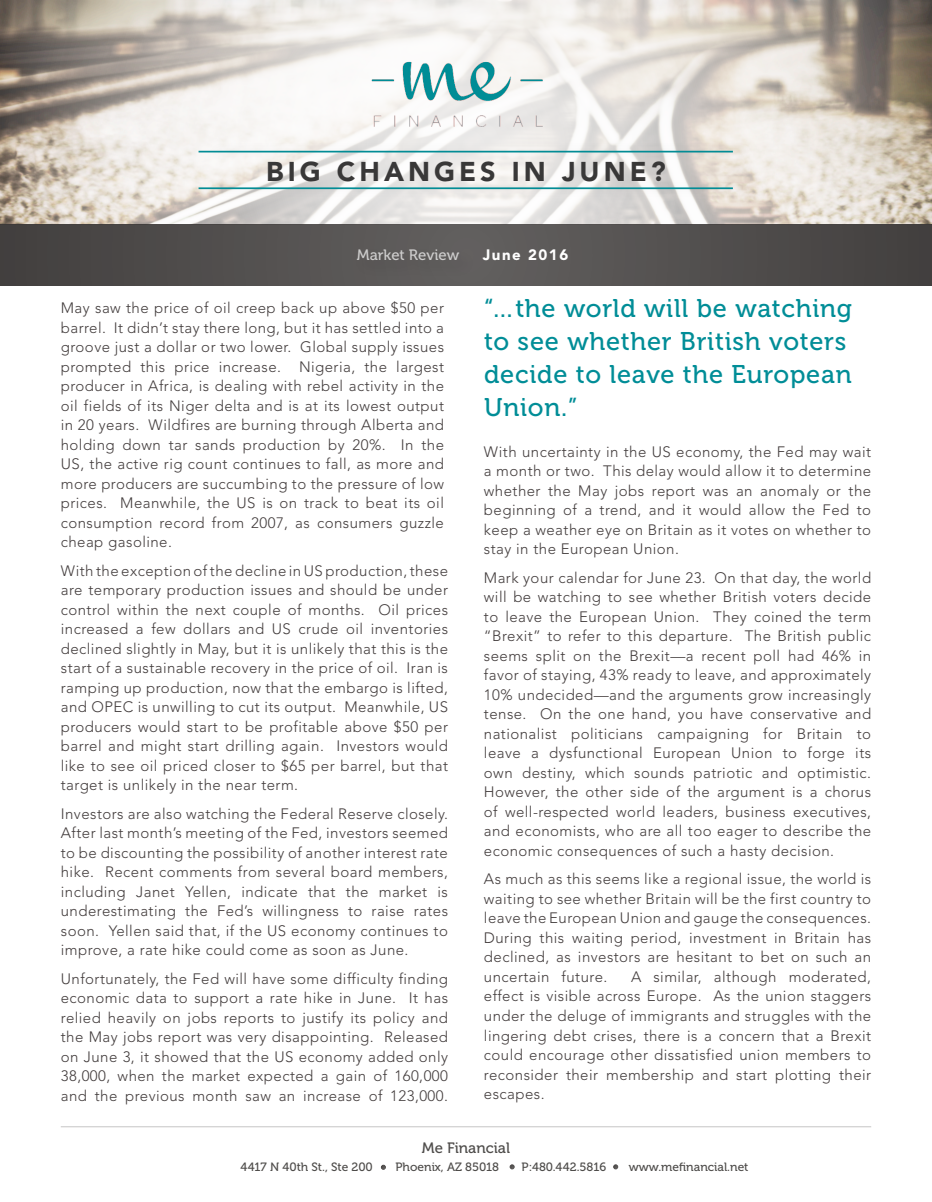
<style>
.page{position:relative;width:932px;height:1202px;background:#fff}
.page>*{position:absolute;margin:0;border:0;box-sizing:border-box;transform-origin:0 0}
.t1{font:900 27px "Avenir LT Std";letter-spacing:.15em;color:#393838}
.t2{font:25.5px/33px "Museo 500";letter-spacing:.03em;color:#008d97}
.t3{font:300 15px/19.5px "Avenir LT Std";letter-spacing:.03em;color:#433d3d;text-align:justify}
.t4{font:15px "Museo 500";color:#fff}
.t5{font:15px "Museo 500";color:#4e4c4a}
.t6{font:900 15px "Avenir LT Std";letter-spacing:.1em;color:#fff}
.t7{font:12px "Museo 500";color:#4e4c4a}
</style>
<div class="page">
<svg style="left:0;top:0;width:932px;height:286px"></svg>
<svg style="left:0;top:224px;width:932px;height:61px;background:#514e4d"></svg>
<div style="left:353px;top:245px;width:124px;height:34px;background:#5d5b5a"></div>
<hr style="left:61px;top:1126px;width:810px;height:1px;background:#3d3b39">
<img style="left:357px;top:41px;width:200px;height:100px">
<div style="left:205px;top:178px;width:552px;height:21px;background:#231f20;opacity:.11"></div>
<hr style="left:198px;top:187px;width:535px;height:2px;background:#028c95">
<div style="left:205px;top:141px;width:552px;height:21px;background:#231f20;opacity:.11"></div>
<hr style="left:198px;top:151px;width:535px;height:1px;background:#028c95">
<svg style="left:381px;top:1164px;width:5px;height:5px"></svg>
<svg style="left:509px;top:1164px;width:5px;height:5px"></svg>
<svg style="left:613px;top:1164px;width:5px;height:5px"></svg>
<p class="t1" style="left:266px;top:155px;width:401px">BIG CHANGES IN JUNE?</p>
<p class="t4" style="left:357px;top:246px;width:104px">Market Review</p>
<p class="t6" style="left:483px;top:246px;width:87px">June 2016</p>
<p class="t3" style="left:61px;top:298px;width:385px">May saw the price of oil creep back up above $50 per barrel. It didn’t stay there long, but it has settled into a groove just a dollar or two lower. Global supply issues prompted this price increase. Nigeria, the largest producer in Africa, is dealing with rebel activity in the oil fields of its Niger delta and is at its lowest output in 20 years. Wildfires are burning through Alberta and holding down tar sands production by 20%. In the US, the active rig count continues to fall, as more and more producers are succumbing to the pressure of low prices. Meanwhile, the US is on track to beat its oil consumption record from 2007, as consumers guzzle cheap gasoline.</p>
<p class="t3" style="left:61px;top:561px;width:389px">With the exception of the decline in US production, these are temporary production issues and should be under control within the next couple of months. Oil prices increased a few dollars and US crude oil inventories declined slightly in May, but it is unlikely that this is the start of a sustainable recovery in the price of oil. Iran is ramping up production, now that the embargo is lifted, and OPEC is unwilling to cut its output. Meanwhile, US producers would start to be profitable above $50 per barrel and might start drilling again. Investors would like to see oil priced closer to $65 per barrel, but that target is unlikely in the near term.</p>
<p class="t3" style="left:61px;top:804px;width:389px">Investors are also watching the Federal Reserve closely.<br>After last month’s meeting of the Fed, investors seemed to be discounting the possibility of another interest rate hike. Recent comments from several board members, including Janet Yellen, indicate that the market is underestimating the Fed’s willingness to raise rates soon. Yellen said that, if the US economy continues to improve, a rate hike could come as soon as June.</p>
<p class="t3" style="left:61px;top:969px;width:389px">Unfortunately, the Fed will have some difficulty finding economic data to support a rate hike in June. It has relied heavily on jobs reports to justify its policy and the May jobs report was very disappointing. Released on June 3, it showed that the US economy added only 38,000, when the market expected a gain of 160,000 and the previous month saw an increase of 123,000.</p>
<p class="t2" style="left:484px;top:292px;width:369px">“…the world will be watching to see whether British voters decide to leave the European<br>Union.”</p>
<p class="t3" style="left:484px;top:442px;width:389px">With uncertainty in the US economy, the Fed may wait a month or two. This delay would allow it to determine whether the May jobs report was an anomaly or the beginning of a trend, and it would allow the Fed to keep a weather eye on Britain as it votes on whether to stay in the European Union.</p>
<p class="t3" style="left:484px;top:568px;width:389px">Mark your calendar for June 23. On that day, the world will be watching to see whether British voters decide to leave the European Union. They coined the term “Brexit” to refer to this departure. The British public seems split on the Brexit—a recent poll had 46% in favor of staying, 43% ready to leave, and approximately 10% undecided—and the arguments grow increasingly tense. On the one hand, you have conservative and nationalist politicians campaigning for Britain to leave a dysfunctional European Union to forge its own destiny, which sounds patriotic and optimistic.<br>However, the other side of the argument is a chorus of well-respected world leaders, business executives, and economists, who are all too eager to describe the economic consequences of such a hasty decision.</p>
<p class="t3" style="left:484px;top:869px;width:389px">As much as this seems like a regional issue, the world is waiting to see whether Britain will be the first country to leave the European Union and gauge the consequences.<br>During this waiting period, investment in Britain has declined, as investors are hesitant to bet on such an uncertain future.</p>
<p class="t3" style="left:484px;top:967px;width:389px;text-indent:147px">A similar, although moderated, effect is visible across Europe. As the union staggers under the deluge of immigrants and struggles with the lingering debt crises, there is a concern that a Brexit could encourage other dissatisfied union members to reconsider their membership and start plotting their escapes.</p>
<p class="t5" style="left:422px;top:1140px;width:90px">Me Financial</p>
<p class="t7" style="left:240px;top:1159px;width:134px">4417 N 40th St., Ste 200</p>
<p class="t7" style="left:395px;top:1159px;width:105px">Phoenix, AZ 85018</p>
<p class="t7" style="left:521px;top:1159px;width:86px">P:480.442.5816</p>
<p class="t7" style="left:629px;top:1159px;width:121px">www.mefinancial.net</p>
</div>
